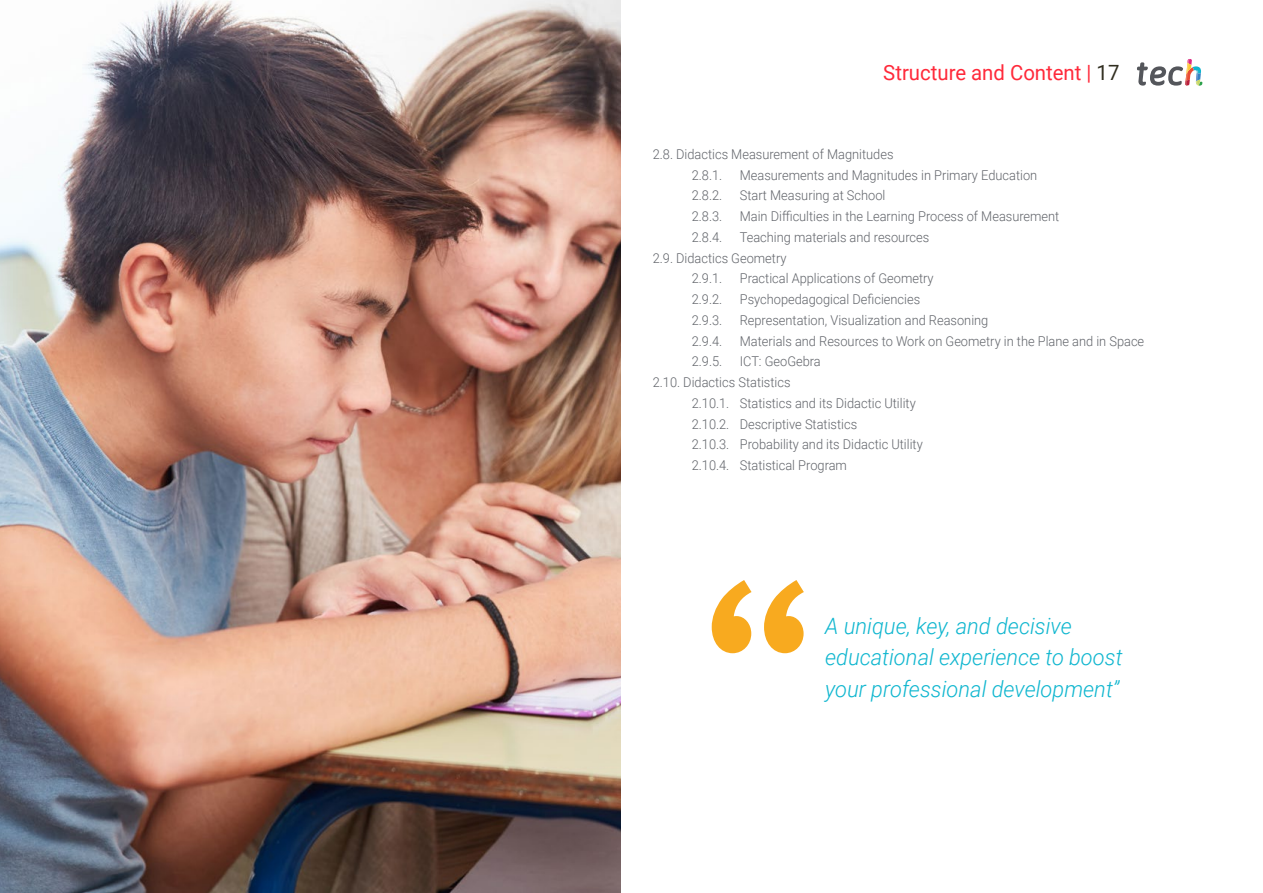
<style>
.page{position:relative;width:1263px;height:893px;background:#fff}
.page>*{position:absolute;margin:0;border:0;box-sizing:border-box;transform-origin:0 0}
.t1{font:italic 300 22.5px/31.5px "Roboto";color:#0fb6cf}
.t2{font:21px "Roboto";color:#ff293a}
.t3{font:300 13.5px/20.7px "Roboto";color:#61646a;scale:.95 1}
.s1{color:#312e20}
</style>
<div class="page">
<svg style="left:1137px;top:59px;width:65px;height:27px"></svg>
<svg style="left:712px;top:580px;width:92px;height:73px"></svg>
<img style="left:0;top:0;width:621px;height:893px">
<h2 class="t2" style="left:883px;top:57px;width:238px">Structure and Content | <span class="s1">17</span></h2>
<p class="t3" style="left:692px;top:143px;width:214px;text-indent:-39px">2.8. Didactics Measurement of Magnitudes<br>2.8.1.</p>
<p class="t3" style="left:740px;top:164px;width:315px">Measurements and Magnitudes in Primary Education</p>
<p class="t3" style="left:692px;top:185px;width:34px">2.8.2.</p>
<p class="t3" style="left:740px;top:185px;width:155px">Start Measuring at School</p>
<p class="t3" style="left:692px;top:206px;width:34px">2.8.3.</p>
<p class="t3" style="left:740px;top:206px;width:338px">Main Difficulties in the Learning Process of Measurement</p>
<p class="t3" style="left:692px;top:226px;width:34px">2.8.4.</p>
<p class="t3" style="left:740px;top:226px;width:201px">Teaching materials and resources</p>
<p class="t3" style="left:653px;top:247px;width:142px">2.9. Didactics Geometry</p>
<p class="t3" style="left:692px;top:268px;width:34px">2.9.1.</p>
<p class="t3" style="left:740px;top:268px;width:206px">Practical Applications of Geometry</p>
<p class="t3" style="left:692px;top:289px;width:34px">2.9.2.</p>
<p class="t3" style="left:740px;top:289px;width:191px">Psychopedagogical Deficiencies</p>
<p class="t3" style="left:692px;top:309px;width:34px">2.9.3.</p>
<p class="t3" style="left:740px;top:309px;width:263px">Representation, Visualization and Reasoning</p>
<p class="t3" style="left:692px;top:330px;width:34px">2.9.4.</p>
<p class="t3" style="left:740px;top:330px;width:427px">Materials and Resources to Work on Geometry in the Plane and in Space</p>
<p class="t3" style="left:692px;top:351px;width:34px">2.9.5.</p>
<p class="t3" style="left:653px;top:351px;width:178px;text-indent:87px">ICT: GeoGebra<br>2.10. Didactics Statistics</p>
<p class="t3" style="left:692px;top:392px;width:245px">2.10.1. Statistics and its Didactic Utility 2.10.2. Descriptive Statistics<br>2.10.3. Probability and its Didactic Utility 2.10.4. Statistical Program</p>
<h1 class="t1" style="left:825px;top:609px;width:299px">A unique, key, and decisive educational experience to boost your professional development”</h1>
</div>
